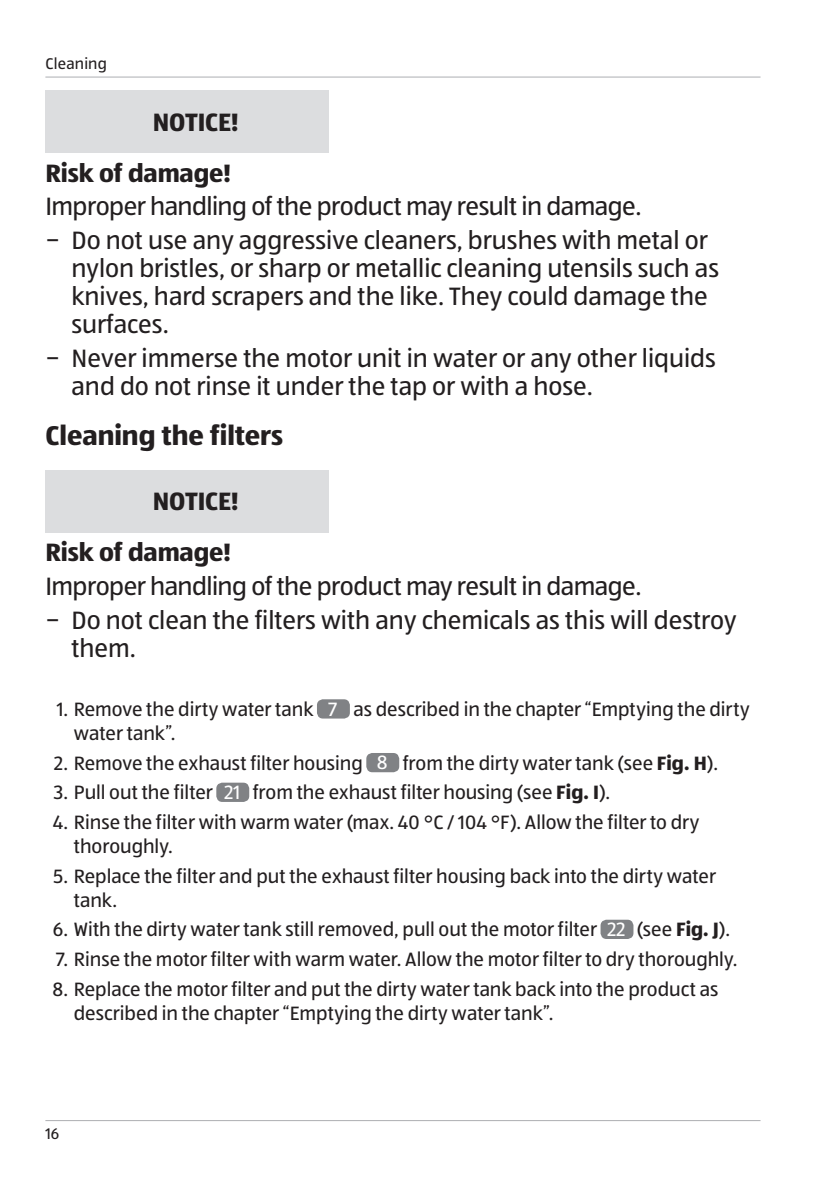
<style>
.page{position:relative;width:840px;height:1191px;background:#fff}
.page>*{position:absolute;margin:0;border:0;box-sizing:border-box;transform-origin:0 0}
.t1{font:700 28px "ALDISUEDOT";color:#231f20}
.t2{font:26px/28px "ALDISUEDOT";color:#231f20}
.t3{font:700 26px/51px "ALDISUEDOT";letter-spacing:-.005em;color:#231f20}
.t4{font:20px/24px "ALDISUEDOT";color:#231f20}
.t5{font:16px "ALDISUEDOT";letter-spacing:.01em;color:#231f20}
.s1{color:#fff}
.s2{font-weight:700}
</style>
<div class="page">
<hr style="left:45px;top:77px;width:715px;height:1px;background:#adaeb2">
<hr style="left:45px;top:1120px;width:715px;height:1px;background:#adaeb2">
<div style="left:45px;top:91px;width:284px;height:62px;background:#dcdddf"></div>
<div style="left:45px;top:470px;width:284px;height:63px;background:#dcdddf"></div>
<div style="left:317px;top:699px;width:32px;height:19px;background:#808285;border-radius:6px"></div>
<div style="left:366px;top:753px;width:33px;height:19px;background:#808285;border-radius:6px"></div>
<div style="left:216px;top:782px;width:33px;height:20px;background:#808285;border-radius:6px"></div>
<div style="left:600px;top:919px;width:33px;height:20px;background:#808285;border-radius:6px"></div>
<p class="t5" style="left:45px;top:53px;width:63px">Cleaning</p>
<h2 class="t3" style="left:45px;top:96px;width:195px;text-indent:107px">NOTICE!<br>Risk of damage!</h2>
<h2 class="t2" style="left:45px;top:189px;width:663px;line-height:33.6px">Improper handling of the product may result in damage.<br>− Do not use any aggressive cleaners, brushes with metal or</h2>
<h2 class="t2" style="left:71px;top:253px;width:648px">nylon bristles, or sharp or metallic cleaning utensils such as knives, hard scrapers and the like. They could damage the surfaces.</h2>
<h2 class="t2" style="left:71px;top:343px;width:645px;text-indent:-26px">− Never immerse the motor unit in water or any other liquids and do not rinse it under the tap or with a hose.</h2>
<h1 class="t1" style="left:45px;top:417px;width:239px">Cleaning the filters</h1>
<h2 class="t3" style="left:45px;top:475px;width:195px;text-indent:107px">NOTICE!<br>Risk of damage!</h2>
<h2 class="t2" style="left:45px;top:568px;width:692px;line-height:33.6px">Improper handling of the product may result in damage.<br>− Do not clean the filters with any chemicals as this will destroy</h2>
<h2 class="t2" style="left:71px;top:633px;width:66px">them.</h2>
<p class="t4" style="left:74px;top:696px;width:677px;text-indent:-17px">1. Remove the dirty water tank <span class="s1">7</span> as described in the chapter “Emptying the dirty water tank”.</p>
<p class="t4" style="left:54px;top:750px;width:665px">2. Remove the exhaust filter housing <span class="s1">8</span> from the dirty water tank (see <span class="s2">Fig. H</span>).</p>
<p class="t4" style="left:54px;top:780px;width:557px">3. Pull out the filter <span class="s1">21</span> from the exhaust filter housing (see <span class="s2">Fig. I</span>).</p>
<p class="t4" style="left:74px;top:809px;width:627px;text-indent:-21px">4. Rinse the filter with warm water (max. 40 °C / 104 °F). Allow the filter to dry thoroughly.</p>
<p class="t4" style="left:74px;top:863px;width:643px;text-indent:-20px">5. Replace the filter and put the exhaust filter housing back into the dirty water tank.</p>
<p class="t4" style="left:53px;top:917px;width:678px">6. With the dirty water tank still removed, pull out the motor filter <span class="s1">22</span> (see <span class="s2">Fig. J</span>).</p>
<p class="t4" style="left:56px;top:946px;width:682px">7. Rinse the motor filter with warm water. Allow the motor filter to dry thoroughly.</p>
<p class="t4" style="left:74px;top:976px;width:645px;text-indent:-21px">8. Replace the motor filter and put the dirty water tank back into the product as described in the chapter “Emptying the dirty water tank”.</p>
<p class="t5" style="left:45px;top:1123px;width:15px">16</p>
</div>
